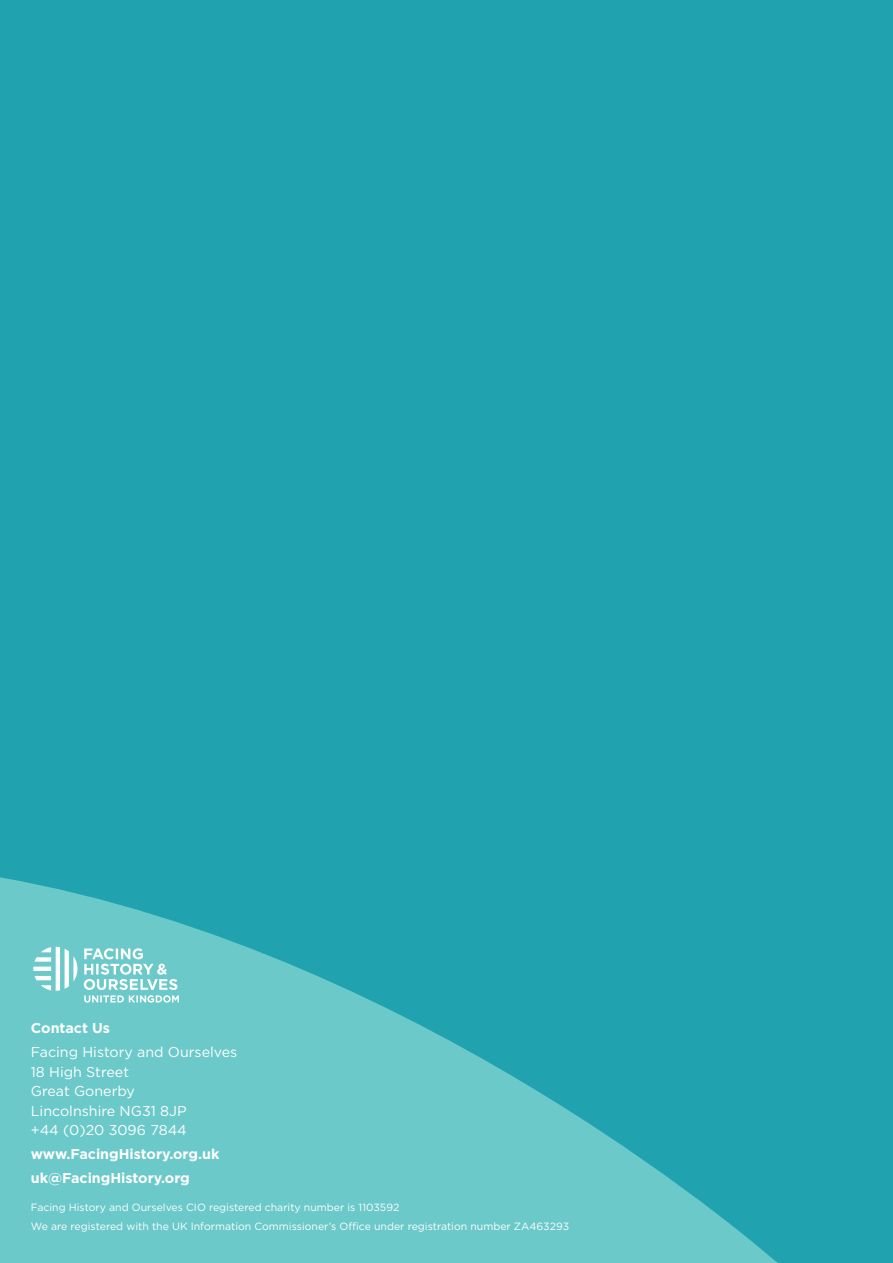
<style>
.page{position:relative;width:893px;height:1263px;background:#21a3af}
.page>*{position:absolute;margin:0;border:0;box-sizing:border-box;transform-origin:0 0}
.Open_body{font:14.25px/19.5px "Gotham";color:#fff}
.Open_body-2{font:700 14.25px "Gotham";color:#fff}
.Open_body-3{font:10.5px/19.5px "Gotham";color:#fff}
</style>
<div class="page">
<svg style="left:0;top:877px;width:777px;height:386px;fill:#6bc9ca"></svg>
<p class="Open_body-2" style="left:31px;top:1019px;width:81px">Contact Us</p>
<p class="Open_body" style="left:31px;top:1042px;width:208px">Facing History and Ourselves</p>
<p class="Open_body" style="left:31px;top:1061px;width:100px">18 High Street</p>
<p class="Open_body" style="left:31px;top:1081px;width:157px">Great Gonerby<br>Lincolnshire NG31 8JP</p>
<p class="Open_body" style="left:31px;top:1120px;width:157px">+44 (0)20 3096 7844</p>
<p class="Open_body-2" style="left:31px;top:1144px;width:190px">www.FacingHistory.org.uk</p>
<p class="Open_body-2" style="left:31px;top:1168px;width:160px">uk@FacingHistory.org</p>
<p class="Open_body-3" style="left:31px;top:1197px;width:540px">Facing History and Ourselves CIO registered charity number is 1103592<br>We are registered with the UK Information Commissioner’s Office under registration number ZA463293</p>
</div>
